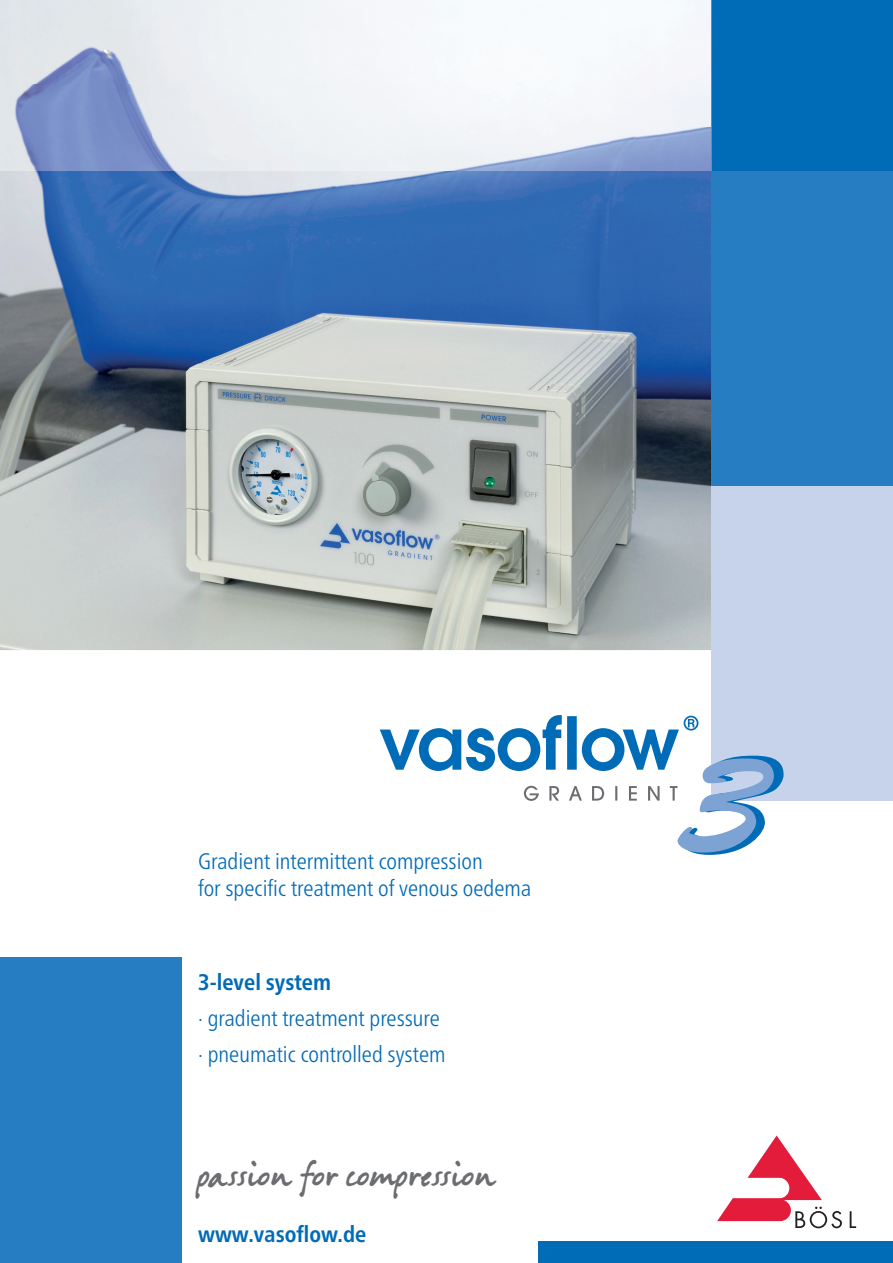
<style>
.page{position:relative;width:893px;height:1263px;background:#fff}
.page>*{position:absolute;margin:0;border:0;box-sizing:border-box;transform-origin:0 0}
.t1{font:27.75px "Berranger Hand ITC Std";color:#6c6d70}
.t2{font:300 condensed 22.5px/27px "Frutiger Neue LT Pro";color:#006bb6}
.t3{font:700 condensed 22.5px "Frutiger Neue LT Pro";color:#006bb6}
.s1{font-style:italic;font-size:18px}
.s2{font-size:18px}
</style>
<div class="page">
<img style="left:0;top:170px;width:712px;height:480px">
<div style="left:712px;top:0;width:181px;height:800px;background:#c6d3eb"></div>
<div style="left:712px;top:13px;width:181px;height:472px;background:#277dc1"></div>
<div style="left:712px;top:0;width:181px;height:170px;background:#006bb6"></div>
<div style="left:0;top:958px;width:181px;height:305px;background:#277dc1"></div>
<div style="left:539px;top:1242px;width:354px;height:21px;background:#006bb6"></div>
<svg style="left:850px;top:1211px;width:6px;height:17px"></svg>
<svg style="left:717px;top:1135px;width:125px;height:93px"></svg>
<img style="left:0;top:0;width:712px;height:170px">
<svg style="left:380px;top:715px;width:404px;height:140px"></svg>
<hr style="left:0;top:800px;width:1px;height:158px;background:#adc1e3">
<p class="t2" style="left:198px;top:847px;width:335px">Gradient intermittent compression<br>for specific treatment of venous oedema</p>
<p class="t3" style="left:198px;top:969px;width:135px">3-level system</p>
<p class="t2" style="left:198px;top:1000px;width:249px;line-height:36px">· gradient treatment pressure · pneumatic controlled system</p>
<p class="t1" style="left:197px;top:1156px;width:299px">pa<span class="s1">ss</span>ion for compre<span class="s2">ss</span>ion</p>
<p class="t3" style="left:198px;top:1221px;width:170px">www.vasoflow.de</p>
</div>
